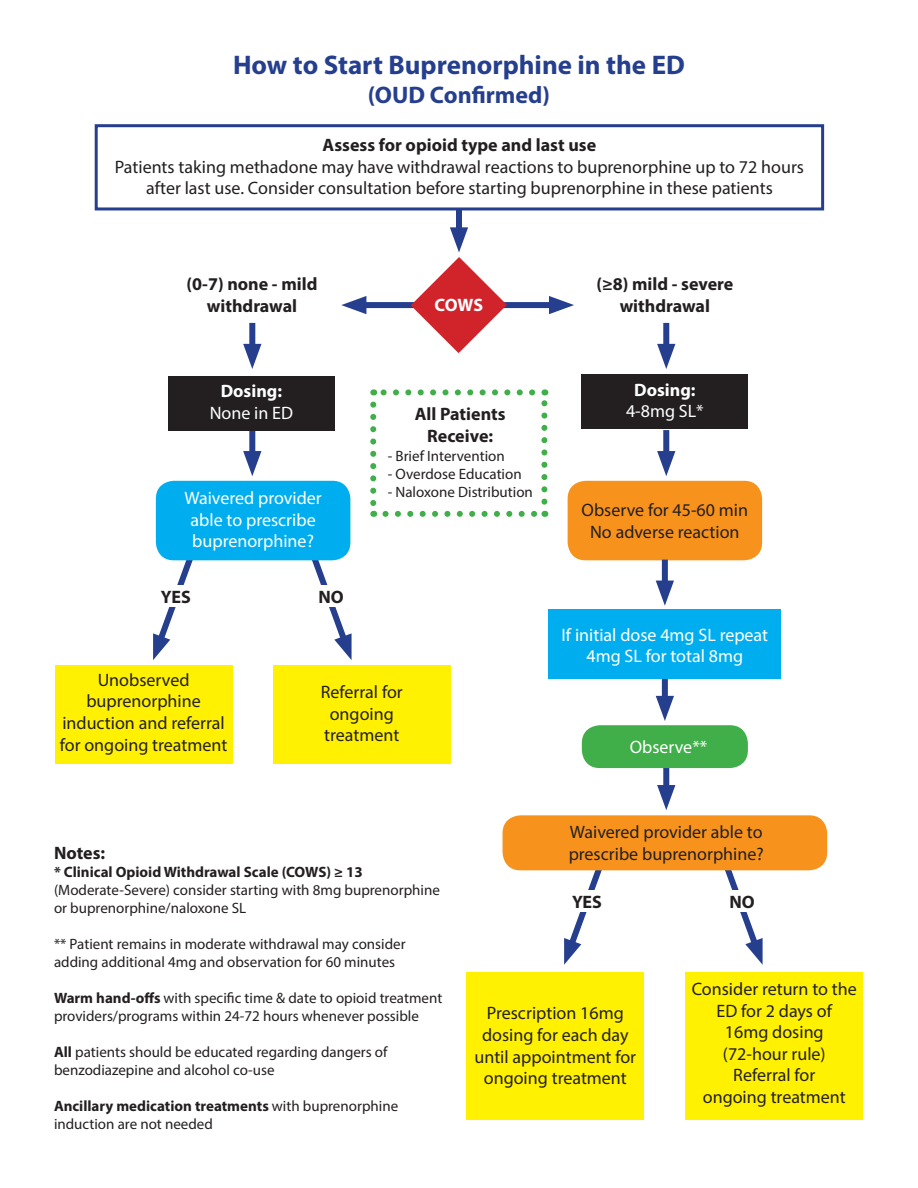
<style>
.page{position:relative;width:918px;height:1188px;background:#fff}
.page>*{position:absolute;margin:0;border:0;box-sizing:border-box;transform-origin:0 0}
.t1{font:700 27px "Myriad Pro";color:#253f8e}
.t2{font:700 24px "Myriad Pro";color:#253f8e}
.t3{font:18px/21.6px "Myriad Pro";color:#231f20;text-align:center}
.t4{font:700 18px/21.6px "Myriad Pro";color:#231f20;text-align:center}
.t5{font:18px/21.6px "Myriad Pro";color:#fff;text-align:center}
.t6{font:700 18px "Myriad Pro";color:#fff}
.t7{font:15px/18px "Myriad Pro";color:#231f20}
.t8{font:700 15px "Myriad Pro";color:#231f20}
.s1{font-weight:700}
</style>
<div class="page">
<svg style="left:561px;top:870px;width:49px;height:95px"></svg>
<svg style="left:717px;top:870px;width:48px;height:95px"></svg>
<div style="left:555px;top:890px;width:64px;height:22px;background:#fff"></div>
<div style="left:710px;top:890px;width:64px;height:22px;background:#fff"></div>
<div style="left:662px;top:675px;width:6px;height:31px;background:#253f8e"></div>
<svg style="left:656px;top:696px;width:18px;height:25px"></svg>
<div style="left:663px;top:764px;width:6px;height:31px;background:#253f8e"></div>
<svg style="left:657px;top:785px;width:18px;height:25px"></svg>
<div style="left:466px;top:973px;width:178px;height:147px;background:#fff101"></div>
<div style="left:685px;top:973px;width:178px;height:147px;background:#fff101"></div>
<svg style="left:153px;top:547px;width:46px;height:113px"></svg>
<svg style="left:306px;top:547px;width:46px;height:113px"></svg>
<div style="left:249px;top:430px;width:6px;height:31px;background:#253f8e"></div>
<svg style="left:243px;top:451px;width:18px;height:25px"></svg>
<div style="left:55px;top:666px;width:178px;height:98px;background:#fff101"></div>
<div style="left:273px;top:666px;width:178px;height:98px;background:#fff101"></div>
<div style="left:456px;top:206px;width:6px;height:32px;background:#253f8e"></div>
<div style="left:95px;top:124px;width:729px;height:86px;background:#fff;border:3px solid #253f8e"></div>
<div style="left:156px;top:481px;width:194px;height:79px;background:#00aeef;border-radius:18px"></div>
<div style="left:356px;top:302px;width:203px;height:6px;background:#253f8e"></div>
<svg style="left:341px;top:296px;width:25px;height:18px"></svg>
<svg style="left:549px;top:296px;width:25px;height:18px"></svg>
<div style="left:582px;top:374px;width:166px;height:55px;background:#231f20"></div>
<div style="left:568px;top:481px;width:194px;height:79px;background:#f7931d;border-radius:18px"></div>
<div style="left:503px;top:815px;width:324px;height:55px;background:#f7931d;border-radius:18px"></div>
<div style="left:582px;top:725px;width:166px;height:43px;background:#40ae49;border-radius:18px"></div>
<div style="left:548px;top:610px;width:233px;height:69px;background:#00aeef"></div>
<svg style="left:410px;top:227px;width:98px;height:126px"></svg>
<svg style="left:385px;top:511px;width:153px;height:6px"></svg>
<svg style="left:370px;top:405px;width:6px;height:112px"></svg>
<svg style="left:541px;top:389px;width:6px;height:113px"></svg>
<svg style="left:373px;top:389px;width:159px;height:6px"></svg>
<div style="left:168px;top:376px;width:166px;height:55px;background:#231f20"></div>
<div style="left:249px;top:323px;width:6px;height:31px;background:#253f8e"></div>
<svg style="left:243px;top:344px;width:18px;height:25px"></svg>
<div style="left:663px;top:323px;width:6px;height:31px;background:#253f8e"></div>
<svg style="left:657px;top:344px;width:18px;height:25px"></svg>
<div style="left:662px;top:560px;width:6px;height:31px;background:#253f8e"></div>
<svg style="left:656px;top:581px;width:18px;height:25px"></svg>
<div style="left:663px;top:430px;width:6px;height:31px;background:#253f8e"></div>
<svg style="left:657px;top:451px;width:18px;height:25px"></svg>
<div style="left:144px;top:586px;width:64px;height:21px;background:#fff"></div>
<div style="left:299px;top:586px;width:64px;height:21px;background:#fff"></div>
<p class="t1" style="left:233px;top:48px;width:453px">How to Start Buprenorphine in the ED</p>
<p class="t2" style="left:368px;top:79px;width:184px">(OUD Confirmed)</p>
<p class="t4" style="left:323px;top:134px;width:275px">Assess for opioid type and last use</p>
<p class="t3" style="left:115px;top:156px;width:691px">Patients taking methadone may have withdrawal reactions to buprenorphine up to 72 hours after last use. Consider consultation before starting buprenorphine in these patients</p>
<p class="t4" style="left:187px;top:273px;width:132px">(0-7) none - mild</p>
<p class="t4" style="left:207px;top:294px;width:92px">withdrawal</p>
<p class="t6" style="left:221px;top:379px;width:63px">Dosing:</p>
<p class="t5" style="left:210px;top:401px;width:85px">None in ED</p>
<p class="t5" style="left:184px;top:487px;width:139px">Waivered provider</p>
<p class="t5" style="left:191px;top:509px;width:127px;text-align:left">able to prescribe buprenorphine?</p>
<p class="t4" style="left:161px;top:586px;width:31px">YES</p>
<p class="t4" style="left:318px;top:586px;width:27px">NO</p>
<p class="t6" style="left:435px;top:294px;width:50px">COWS</p>
<p class="t4" style="left:415px;top:403px;width:92px">All Patients<br>Receive:</p>
<p class="t7" style="left:388px;top:446px;width:119px">- Brief Intervention</p>
<p class="t7" style="left:388px;top:464px;width:135px">- Overdose Education</p>
<p class="t7" style="left:388px;top:482px;width:147px">- Naloxone Distribution</p>
<p class="t3" style="left:60px;top:669px;width:169px">Unobserved buprenorphine induction and referral for ongoing treatment</p>
<p class="t3" style="left:321px;top:681px;width:84px">Referral for</p>
<p class="t3" style="left:330px;top:702px;width:66px">ongoing</p>
<p class="t3" style="left:324px;top:724px;width:77px">treatment</p>
<p class="t4" style="left:596px;top:273px;width:138px">(≥8) mild - severe</p>
<p class="t4" style="left:620px;top:294px;width:92px">withdrawal</p>
<p class="t6" style="left:634px;top:378px;width:63px">Dosing:</p>
<p class="t5" style="left:626px;top:400px;width:79px">4-8mg SL*</p>
<p class="t3" style="left:582px;top:499px;width:168px">Observe for 45-60 min</p>
<p class="t3" style="left:590px;top:521px;width:151px">No adverse reaction</p>
<p class="t5" style="left:562px;top:623px;width:208px">If initial dose 4mg SL repeat<br>4mg SL for total 8mg</p>
<p class="t5" style="left:630px;top:736px;width:79px">Observe**</p>
<p class="t4" style="left:54px;top:842px;width:53px">Notes:</p>
<p class="t8" style="left:54px;top:862px;width:310px">* Clinical Opioid Withdrawal Scale (COWS) ≥ 13</p>
<p class="t7" style="left:54px;top:881px;width:387px">(Moderate-Severe) consider starting with 8mg buprenorphine or buprenorphine/naloxone SL</p>
<p class="t7" style="left:54px;top:935px;width:353px">** Patient remains in moderate withdrawal may consider adding additional 4mg and observation for 60 minutes</p>
<p class="t7" style="left:54px;top:989px;width:390px"><span class="s1">Warm hand-offs</span> with specific time &amp; date to opioid treatment providers/programs within 24-72 hours whenever possible</p>
<p class="t7" style="left:54px;top:1043px;width:335px"><span class="s1">All</span> patients should be educated regarding dangers of benzodiazepine and alcohol co-use</p>
<p class="t7" style="left:54px;top:1097px;width:346px"><span class="s1">Ancillary medication treatments</span> with buprenorphine induction are not needed</p>
<p class="t3" style="left:570px;top:821px;width:194px">Waivered provider able to</p>
<p class="t3" style="left:569px;top:843px;width:197px">prescribe buprenorphine?</p>
<p class="t4" style="left:572px;top:890px;width:31px">YES</p>
<p class="t4" style="left:729px;top:890px;width:27px">NO</p>
<p class="t3" style="left:475px;top:1002px;width:163px">Prescription 16mg dosing for each day until appointment for ongoing treatment</p>
<p class="t3" style="left:692px;top:978px;width:167px">Consider return to the<br>ED for 2 days of</p>
<p class="t3" style="left:725px;top:1021px;width:100px">16mg dosing</p>
<p class="t3" style="left:723px;top:1043px;width:104px">(72-hour rule)</p>
<p class="t3" style="left:733px;top:1064px;width:84px">Referral for</p>
<p class="t3" style="left:703px;top:1086px;width:145px">ongoing treatment</p>
</div>
